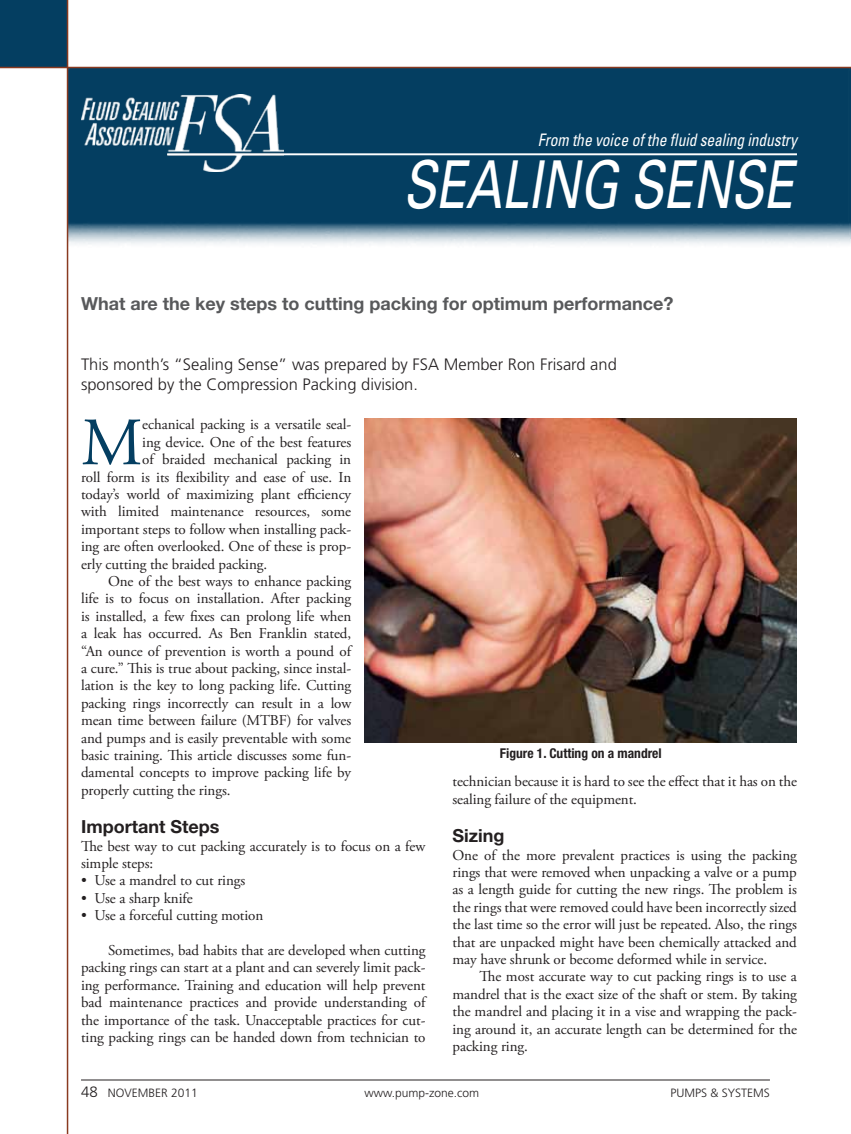
<style>
.page{position:relative;width:851px;height:1134px;background:#fff}
.page>*{position:absolute;margin:0;border:0;box-sizing:border-box;transform-origin:0 0}
.t1{font:67.5px "Adobe Garamond Pro";color:#043e61}
.t2{font:italic 66px "Univers LT Std";letter-spacing:-.01em;color:#fff;scale:.75 1}
.t3{font:700 18px "Helvetica Neue LT Std";color:#58595b}
.t4{font:700 18px "Helvetica Neue LT Std";color:#231f20}
.t5{font:italic condensed 17.25px "Univers LT Std";letter-spacing:-.005em;color:#fff;scale:.9 1}
.t6{font:300 16.5px/19.5px "Frutiger LT Std";color:#231f20}
.t7{font:15px/17.4px "Adobe Garamond Pro";letter-spacing:-.005em;color:#231f20;text-align:justify}
.t8{font:700 condensed 13.5px "Helvetica Neue LT Std";color:#231f20}
.t9{font:300 12px "Frutiger LT Std";color:#231f20}
.s1{font-size:15px}
</style>
<div class="page">
<svg style="left:68px;top:68px;width:782px;height:182px;fill:#043e61"></svg>
<hr style="left:81px;top:1080px;width:688px;height:1px;background:#231f20">
<div style="left:0;top:0;width:68px;height:68px;background:#043e61"></div>
<hr style="left:0;top:67px;width:850px;height:1px;background:#893a20">
<hr style="left:67px;top:0;width:1px;height:1134px;background:#893a20">
<img style="left:81px;top:94px;width:202px;height:77px">
<hr style="left:167px;top:153px;width:629px;height:2px;background:#fff">
<img style="left:364px;top:418px;width:432px;height:324px">
<p class="t5" style="left:538px;top:129px;width:289px">From the voice of the fluid sealing industry</p>
<h2 class="t2" style="left:403px;top:146px;width:522px">SEALING SENSE</h2>
<p class="t3" style="left:81px;top:292px;width:594px">What are the key steps to cutting packing for optimum performance?</p>
<p class="t6" style="left:81px;top:355px;width:537px">This month’s “Sealing Sense” was prepared by FSA Member Ron Frisard and sponsored by the Compression Packing division.</p>
<h1 class="t1" style="left:81px;top:402px;width:63px">M</h1>
<p class="t7" style="left:142px;top:416px;width:210px">echanical packing is a versatile seal-</p>
<p class="t7" style="left:142px;top:434px;width:210px">ing device. One of the best features</p>
<p class="t7" style="left:142px;top:451px;width:210px">of braided mechanical packing in</p>
<p class="t7" style="left:81px;top:469px;width:272px">roll form is its flexibility and ease of use. In</p>
<p class="t7" style="left:81px;top:486px;width:271px">today’s world of maximizing plant efficiency</p>
<p class="t7" style="left:81px;top:503px;width:271px">with limited maintenance resources, some</p>
<p class="t7" style="left:81px;top:521px;width:272px">important steps to follow when installing pack-</p>
<p class="t7" style="left:81px;top:538px;width:272px">ing are often overlooked. One of these is prop-</p>
<p class="t7" style="left:81px;top:556px;width:188px">erly cutting the braided packing.</p>
<p class="t7" style="left:108px;top:573px;width:244px">One of the best ways to enhance packing</p>
<p class="t7" style="left:81px;top:590px;width:271px">life is to focus on installation. After packing</p>
<p class="t7" style="left:81px;top:608px;width:272px">is installed, a few fixes can prolong life when</p>
<p class="t7" style="left:81px;top:625px;width:272px">a leak has occurred. As Ben Franklin stated,</p>
<p class="t7" style="left:81px;top:643px;width:271px">“An ounce of prevention is worth a pound of</p>
<p class="t7" style="left:81px;top:660px;width:271px">a cure.” This is true about packing, since instal-</p>
<p class="t7" style="left:81px;top:677px;width:271px">lation is the key to long packing life. Cutting</p>
<p class="t7" style="left:81px;top:695px;width:272px">packing rings incorrectly can result in a low</p>
<p class="t7" style="left:81px;top:712px;width:271px">mean time between failure (MTBF) for valves</p>
<p class="t7" style="left:81px;top:730px;width:271px">and pumps and is easily preventable with some</p>
<p class="t7" style="left:81px;top:747px;width:271px">basic training. This article discusses some fun-</p>
<p class="t7" style="left:81px;top:764px;width:271px">damental concepts to improve packing life by</p>
<p class="t7" style="left:81px;top:782px;width:151px">properly cutting the rings.</p>
<p class="t4" style="left:81px;top:816px;width:140px">Important Steps</p>
<p class="t7" style="left:81px;top:838px;width:346px">The best way to cut packing accurately is to focus on a few simple steps:</p>
<p class="t7" style="left:81px;top:872px;width:166px">• Use a mandrel to cut rings</p>
<p class="t7" style="left:81px;top:890px;width:113px">• Use a sharp knife</p>
<p class="t7" style="left:81px;top:907px;width:184px">• Use a forceful cutting motion</p>
<p class="t7" style="left:81px;top:942px;width:346px;text-indent:27px">Sometimes, bad habits that are developed when cutting packing rings can start at a plant and can severely limit pack&shy;ing performance. Training and education will help prevent bad maintenance practices and provide understanding of the importance of the task. Unacceptable practices for cut&shy;ting packing rings can be handed down from technician to</p>
<p class="t8" style="left:500px;top:745px;width:163px">Figure 1. Cutting on a mandrel</p>
<p class="t7" style="left:452px;top:773px;width:346px">technician because it is hard to see the effect that it has on the sealing failure of the equipment.</p>
<p class="t4" style="left:452px;top:825px;width:53px">Sizing</p>
<p class="t7" style="left:452px;top:847px;width:346px">One of the more prevalent practices is using the packing rings that were removed when unpacking a valve or a pump as a length guide for cutting the new rings. The problem is the rings that were removed could have been incorrectly sized the last time so the error will just be repeated. Also, the rings that are unpacked might have been chemically attacked and may have shrunk or become deformed while in service.</p>
<p class="t7" style="left:452px;top:968px;width:346px;text-indent:27px">The most accurate way to cut packing rings is to use a mandrel that is the exact size of the shaft or stem. By taking the mandrel and placing it in a vise and wrapping the pack&shy;ing around it, an accurate length can be determined for the packing ring.</p>
<p class="t9" style="left:81px;top:1086px;width:118px"><span class="s1">48</span> November 2011</p>
<p class="t9" style="left:364px;top:1086px;width:116px">www.pump-zone.com</p>
<p class="t9" style="left:670px;top:1086px;width:101px">Pumps &amp; Systems</p>
</div>
